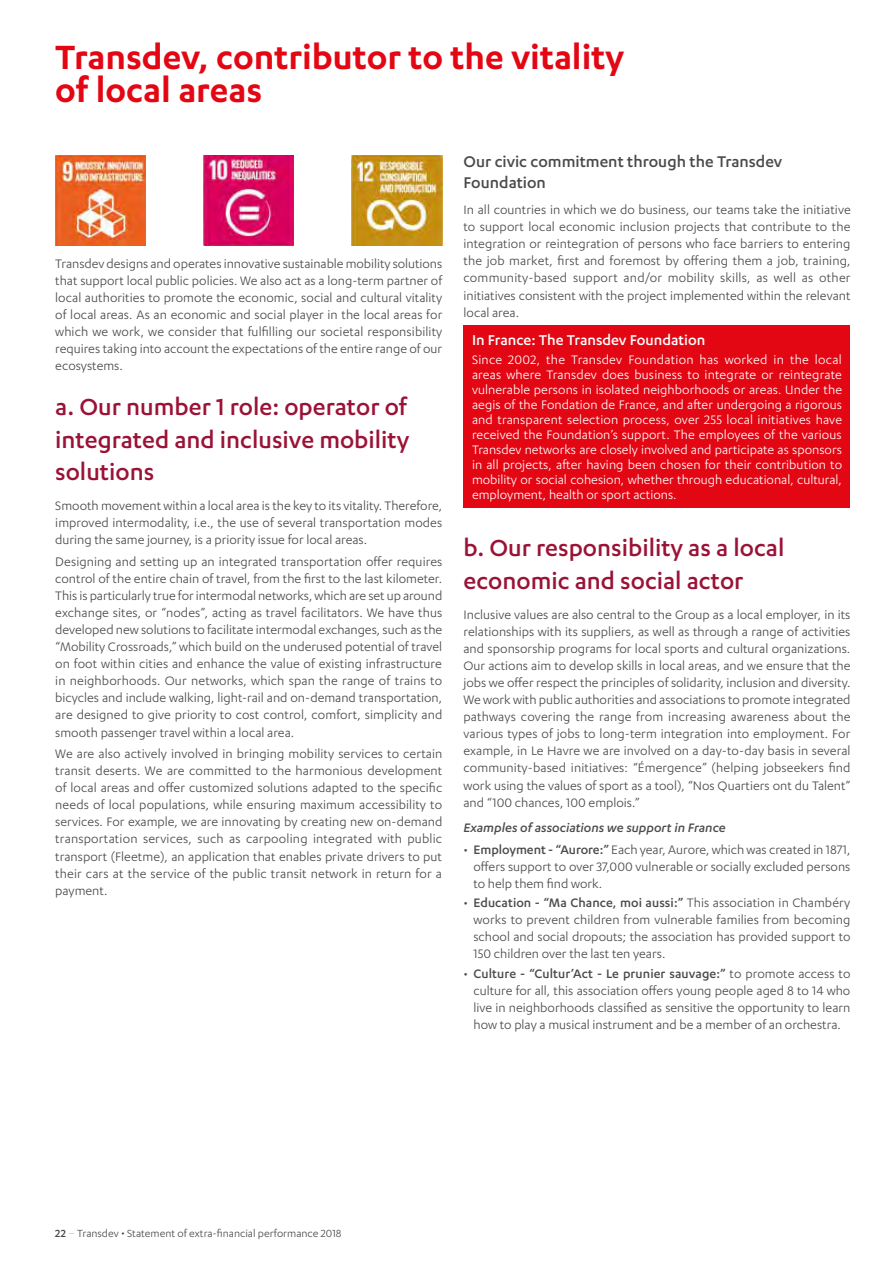
<style>
.page{position:relative;width:893px;height:1263px;background:#fff}
.page>*{position:absolute;margin:0;border:0;box-sizing:border-box;transform-origin:0 0}
.t1{font:600 39px/33px "Karbon";color:#e30613}
.t2{font:500 27px/32.4px "Karbon";color:#9a1337;text-align:justify}
.t3{font:500 18px/21px "Karbon";color:#4a4a49}
.t4{font:500 16.5px "Karbon";color:#fff}
.t5{font:14.25px/17.1px "Karbon";color:#4a4a49;text-align:justify}
.t6{font:14.25px/15px "Karbon";color:#fff;text-align:justify}
.t7{font:italic 500 14.25px "Karbon";color:#4a4a49}
.t8{font:12px "Karbon";color:#4a4a49}
.s1{font-weight:500}
.s2{font-weight:100}
</style>
<div class="page">
<div style="left:463px;top:325px;width:387px;height:183px;background:#e30613"></div>
<img style="left:55px;top:155px;width:91px;height:91px">
<img style="left:204px;top:155px;width:90px;height:91px">
<img style="left:352px;top:155px;width:90px;height:91px">
<h1 class="t1" style="left:55px;top:39px;width:571px">Transdev, contributor to the vitality of local areas</h1>
<p class="t5" style="left:55px;top:254px;width:389px">Transdev designs and operates innovative sustainable mobility solutions that support local public policies. We also act as a long-term partner of local authorities to promote the economic, social and cultural vitality of local areas. As an economic and social player in the local areas for which we work, we consider that fulfilling our societal responsibility requires taking into account the expectations of the entire range of our ecosystems.</p>
<h2 class="t2" style="left:55px;top:390px;width:356px">a. Our number 1 role: operator of integrated and inclusive mobility solutions</h2>
<p class="t5" style="left:55px;top:497px;width:389px">Smooth movement within a local area is the key to its vitality. Therefore, improved intermodality, i.e., the use of several transportation modes during the same journey, is a priority issue for local areas.</p>
<p class="t5" style="left:55px;top:552px;width:389px">Designing and setting up an integrated transportation offer requires control of the entire chain of travel, from the first to the last kilometer.<br>This is particularly true for intermodal networks, which are set up around exchange sites, or “nodes”, acting as travel facilitators. We have thus developed new solutions to facilitate intermodal exchanges, such as the “Mobility Crossroads,” which build on the underused potential of travel on foot within cities and enhance the value of existing infrastructure in neighborhoods. Our networks, which span the range of trains to bicycles and include walking, light-rail and on-demand transportation, are designed to give priority to cost control, comfort, simplicity and smooth passenger travel within a local area.</p>
<p class="t5" style="left:55px;top:745px;width:389px">We are also actively involved in bringing mobility services to certain transit deserts. We are committed to the harmonious development of local areas and offer customized solutions adapted to the specific needs of local populations, while ensuring maximum accessibility to services. For example, we are innovating by creating new on-demand transportation services, such as carpooling integrated with public transport (Fleetme), an application that enables private drivers to put their cars at the service of the public transit network in return for a payment.</p>
<p class="t3" style="left:463px;top:151px;width:320px">Our civic commitment through the Transdev<br>Foundation</p>
<p class="t5" style="left:463px;top:201px;width:389px">In all countries in which we do business, our teams take the initiative to support local economic inclusion projects that contribute to the integration or reintegration of persons who face barriers to entering the job market, first and foremost by offering them a job, training, community-based support and/or mobility skills, as well as other initiatives consistent with the project implemented within the relevant local area.</p>
<p class="t4" style="left:472px;top:331px;width:235px">In France: The Transdev Foundation</p>
<p class="t6" style="left:472px;top:352px;width:372px">Since 2002, the Transdev Foundation has worked in the local areas where Transdev does business to integrate or reintegrate vulnerable persons in isolated neighborhoods or areas. Under the aegis of the Fondation de France, and after undergoing a rigorous and transparent selection process, over 255 local initiatives have received the Foundation’s support. The employees of the various Transdev networks are closely involved and participate as sponsors in all projects, after having been chosen for their contribution to mobility or social cohesion, whether through educational, cultural, employment, health or sport actions.</p>
<h2 class="t2" style="left:463px;top:531px;width:322px">b. Our responsibility as a local economic and social actor</h2>
<p class="t5" style="left:463px;top:605px;width:389px">Inclusive values are also central to the Group as a local employer, in its relationships with its suppliers, as well as through a range of activities and sponsorship programs for local sports and cultural organizations.<br>Our actions aim to develop skills in local areas, and we ensure that the jobs we offer respect the principles of solidarity, inclusion and diversity.<br>We work with public authorities and associations to promote integrated pathways covering the range from increasing awareness about the various types of jobs to long-term integration into employment. For example, in Le Havre we are involved on a day-to-day basis in several community-based initiatives: “Émergence” (helping jobseekers find work using the values of sport as a tool), “Nos Quartiers ont du Talent” and “100 chances, 100 emplois.”</p>
<p class="t7" style="left:463px;top:820px;width:264px">Examples of associations we support in France</p>
<p class="t5" style="left:473px;top:840px;width:378px;text-indent:-10px">• <span class="s1">Employment - “Aurore:”</span> Each year, Aurore, which was created in 1871, offers support to over 37,000 vulnerable or socially excluded persons to help them find work.</p>
<p class="t5" style="left:473px;top:894px;width:378px;text-indent:-10px">• <span class="s1">Education - “Ma Chance, moi aussi:”</span> This association in Chambéry works to prevent children from vulnerable families from becoming school and social dropouts; the association has provided support to 150 children over the last ten years.</p>
<p class="t5" style="left:473px;top:964px;width:379px;text-indent:-10px">• <span class="s1">Culture - “Cultur’Act - Le prunier sauvage:”</span> to promote access to culture for all, this association offers young people aged 8 to 14 who live in neighborhoods classified as sensitive the opportunity to learn how to play a musical instrument and be a member of an orchestra.</p>
<p class="t8" style="left:55px;top:1226px;width:288px"><span class="s1">22</span> <span class="s2">–</span> Transdev • Statement of extra-financial performance 2018</p>
</div>
